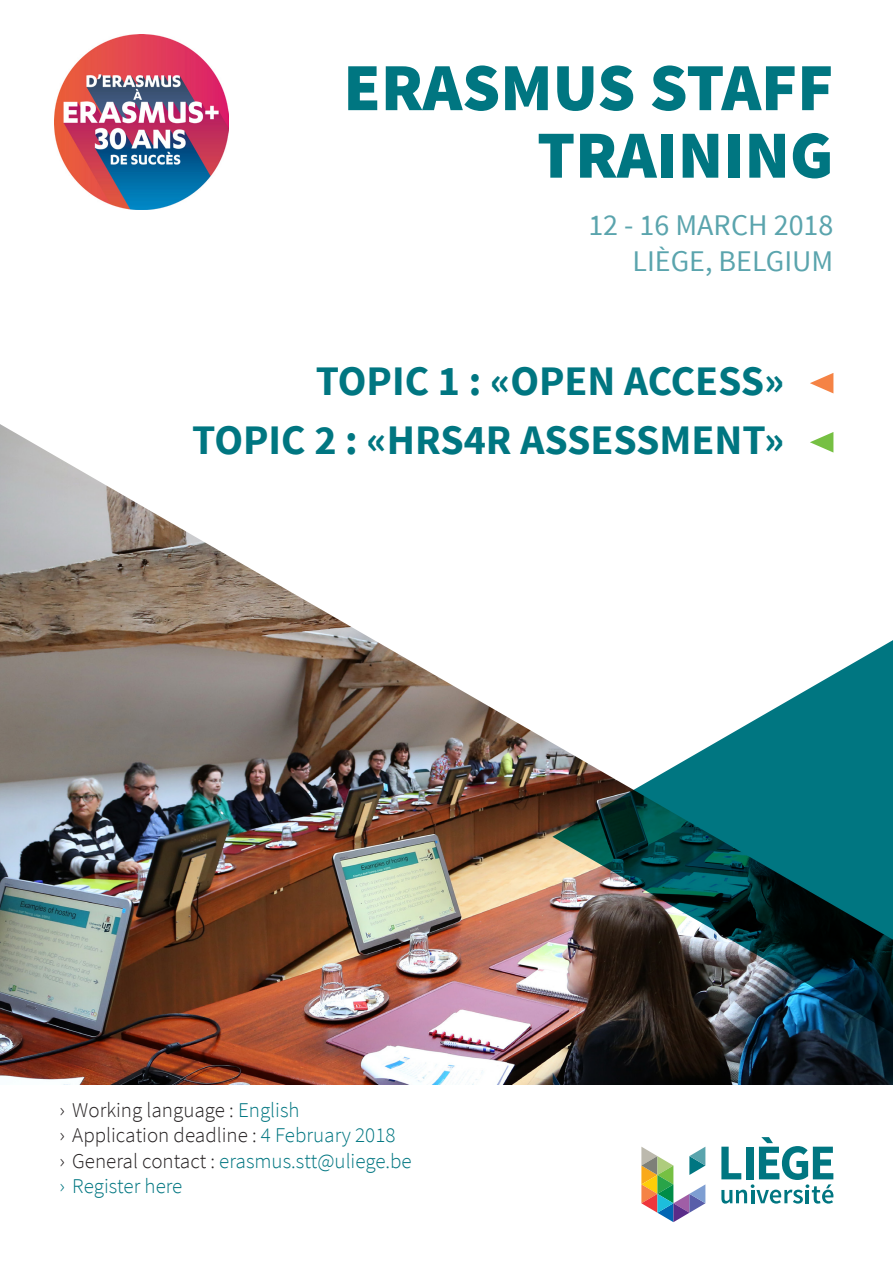
<style>
.page{position:relative;width:893px;height:1263px;background:#fff}
.page>*{position:absolute;margin:0;border:0;box-sizing:border-box;transform-origin:0 0}
.t1{font:900 67.5px/67.5px "Source Sans Pro";color:#007681;text-align:right}
.t2{font:700 42px "Source Sans Pro";color:#007681}
.t3{font:30px "Source Sans Pro";color:#5aa4ad}
.t4{font:300 21px "Source Sans Pro";color:#231f20}
.t5{font:300 21px "Source Sans Pro";color:#007681}
.s1{color:#007681}
.s2{color:#231f20}
</style>
<div class="page">
<img style="left:0;top:424px;width:834px;height:661px">
<img style="left:54px;top:35px;width:175px;height:175px">
<svg style="left:641px;top:1179px;width:64px;height:43px"></svg>
<svg style="left:721px;top:1179px;width:112px;height:24px"></svg>
<svg style="left:810px;top:373px;width:23px;height:20px"></svg>
<svg style="left:810px;top:432px;width:23px;height:21px"></svg>
<svg style="left:552px;top:494px;width:341px;height:685px"></svg>
<p class="t1" style="left:343px;top:57px;width:492px">ERASMUS STAFF<br>TRAINING</p>
<p class="t3" style="left:588px;top:206px;width:247px">12 - 16 MARCH 2018</p>
<p class="t3" style="left:632px;top:242px;width:202px">LIÈGE, BELGIUM</p>
<p class="t2" style="left:316px;top:354px;width:470px">TOPIC 1 : «OPEN ACCESS»</p>
<p class="t2" style="left:192px;top:413px;width:594px">TOPIC 2 : «HRS4R ASSESSMENT»</p>
<p class="t4" style="left:60px;top:1097px;width:242px">› Working language : <span class="s1">English</span></p>
<p class="t4" style="left:60px;top:1122px;width:337px">› Application deadline : <span class="s1">4 February 2018</span></p>
<p class="t5" style="left:60px;top:1148px;width:354px"><span class="s2">› General contact :</span> erasmus.stt@uliege.be</p>
<p class="t5" style="left:60px;top:1173px;width:124px">› Register here</p>
</div>
